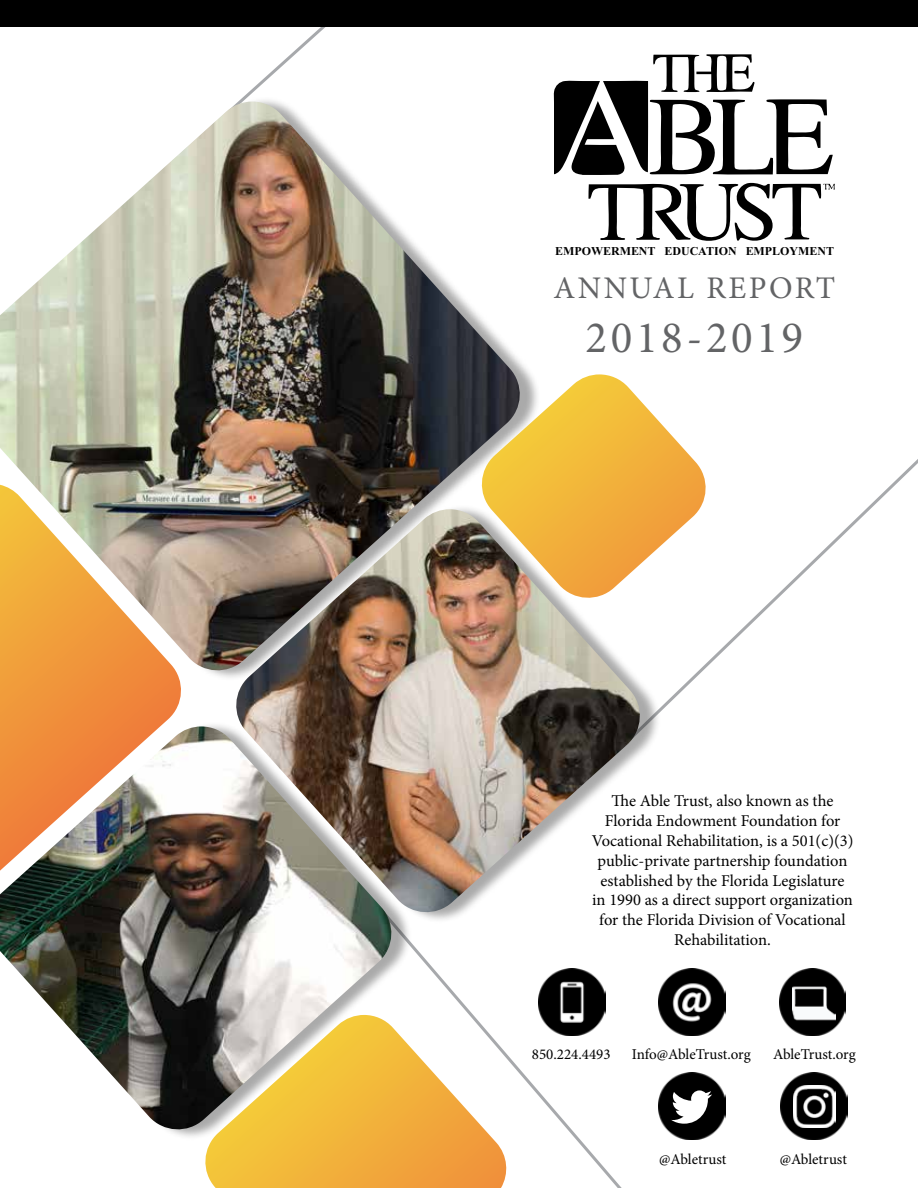
<style>
.page{position:relative;width:918px;height:1188px;background:#fff}
.page>*{position:absolute;margin:0;border:0;box-sizing:border-box;transform-origin:0 0}
.t1{font:45px "Minion Pro";letter-spacing:.08em;color:#636466}
.t2{font:31.5px "Minion Pro";letter-spacing:.08em;color:#636466}
.t3{font:16.5px/19.8px "Minion Pro";color:#000;text-align:center}
.t4{font:15px "Minion Pro";letter-spacing:-.005em;color:#000}
.t5{font:700 12px "Times New Roman";color:#000}
</style>
<div class="page">
<svg style="left:413px;top:945px;width:246px;height:243px"></svg>
<svg style="left:243px;top:27px;width:83px;height:70px"></svg>
<svg style="left:661px;top:459px;width:257px;height:252px"></svg>
<div style="left:0;top:0;width:918px;height:27px;background:#000"></div>
<img style="left:0;top:102px;width:521px;height:573px">
<svg style="left:478px;top:374px;width:232px;height:228px"></svg>
<svg style="left:205px;top:1015px;width:304px;height:173px"></svg>
<div style="left:241px;top:504px;width:420px;height:419px;background:#000;opacity:.34"></div>
<img style="left:232px;top:509px;width:412px;height:407px">
<svg style="left:0;top:485px;width:185px;height:236px;background:#dea968"></svg>
<div style="left:0;top:721px;width:413px;height:420px;background:#000;opacity:.34"></div>
<img style="left:0;top:726px;width:396px;height:408px">
<svg style="left:554px;top:54px;width:281px;height:187px"></svg>
<img style="left:659px;top:969px;width:66px;height:66px">
<img style="left:539px;top:969px;width:66px;height:66px">
<img style="left:779px;top:969px;width:67px;height:66px">
<img style="left:793px;top:982px;width:42px;height:43px">
<img style="left:659px;top:1073px;width:66px;height:66px">
<svg style="left:671px;top:1090px;width:41px;height:34px"></svg>
<img style="left:781px;top:1073px;width:66px;height:66px">
<img style="left:793px;top:1086px;width:42px;height:41px">
<p class="t5" style="left:555px;top:243px;width:281px">EMPOWERMENT EDUCATION EMPLOYMENT</p>
<h2 class="t2" style="left:554px;top:267px;width:283px">ANNUAL REPORT</h2>
<h1 class="t1" style="left:586px;top:307px;width:219px">2018-2019</h1>
<p class="t3" style="left:592px;top:791px;width:263px">The Able Trust, also known as the Florida Endowment Foundation for Vocational Rehabilitation, is a 501(c)(3) public-private partnership foundation established by the Florida Legislature<br>in 1990 as a direct support organization for the Florida Division of Vocational Rehabilitation.</p>
<p class="t4" style="left:532px;top:1044px;width:80px">850.224.4493</p>
<p class="t4" style="left:632px;top:1044px;width:120px">Info@AbleTrust.org</p>
<p class="t4" style="left:773px;top:1044px;width:84px">AbleTrust.org</p>
<p class="t4" style="left:659px;top:1149px;width:69px">@Abletrust</p>
<p class="t4" style="left:780px;top:1149px;width:69px">@Abletrust</p>
</div>
